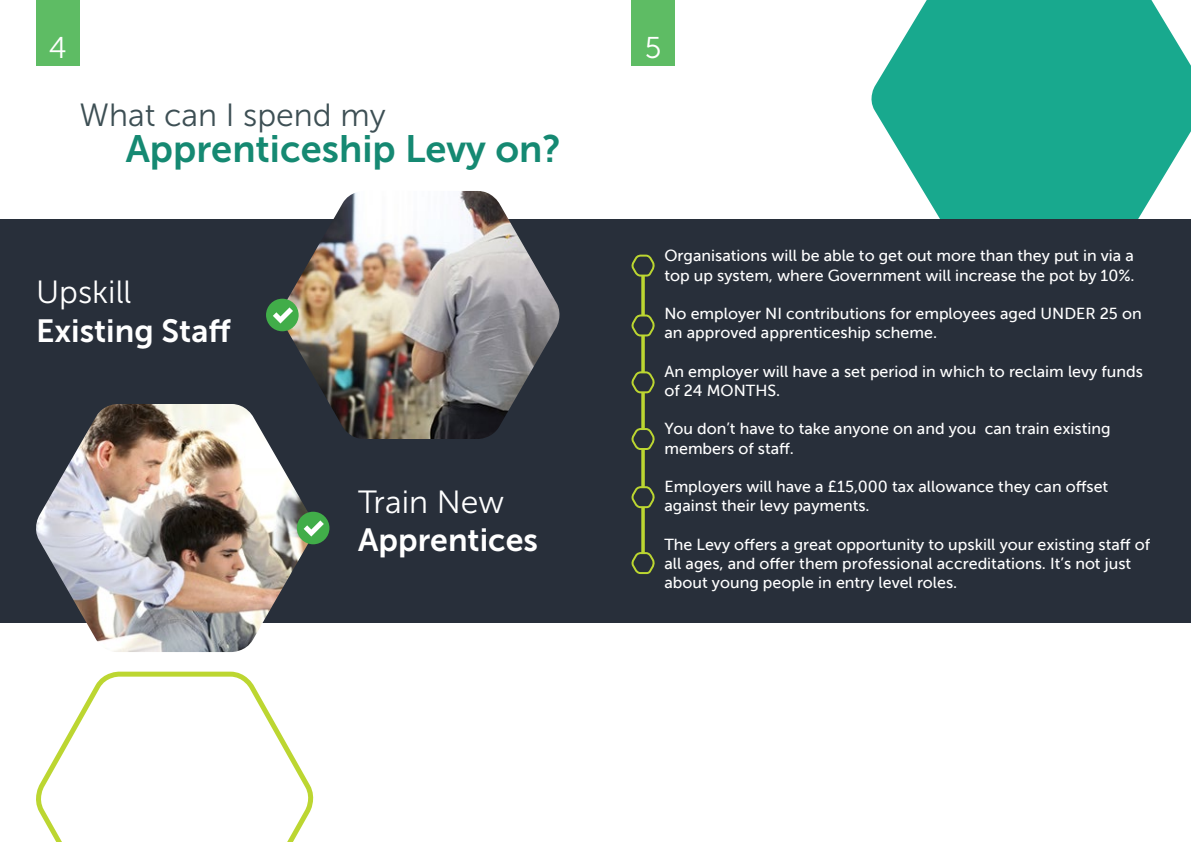
<style>
.page{position:relative;width:1191px;height:842px;background:#fff}
.page>*{position:absolute;margin:0;border:0;box-sizing:border-box;transform-origin:0 0}
.t1{font:38px "Museo Sans 700";color:#158972}
.t2{font:32px "Museo Sans 700";color:#fff}
.t3{font:32px "Museo Sans 300";color:#3d4f54}
.t4{font:32px "Museo Sans 300";color:#fff}
.t5{font:30px "Museo Sans 300";color:#fff}
.t6{font:16px/19.2px "Museo Sans 500";color:#fff}
</style>
<div class="page">
<div style="left:36px;top:0;width:43px;height:65px;background:#5ebc64"></div>
<div style="left:631px;top:0;width:44px;height:65px;background:#5ebc64"></div>
<svg style="left:871px;top:0;width:320px;height:219px;background:#39b59e"></svg>
<div style="left:0;top:219px;width:1191px;height:404px;background:#282f3a"></div>
<img style="left:36px;top:404px;width:280px;height:248px">
<img style="left:278px;top:191px;width:282px;height:248px">
<svg style="left:266px;top:299px;width:33px;height:32px"></svg>
<svg style="left:297px;top:512px;width:32px;height:32px"></svg>
<svg style="left:36px;top:671px;width:278px;height:171px"></svg>
<svg style="left:641px;top:280px;width:4px;height:271px"></svg>
<svg style="left:631px;top:254px;width:24px;height:26px"></svg>
<svg style="left:631px;top:313px;width:24px;height:27px"></svg>
<svg style="left:631px;top:370px;width:24px;height:27px"></svg>
<svg style="left:631px;top:427px;width:24px;height:27px"></svg>
<svg style="left:631px;top:485px;width:24px;height:27px"></svg>
<svg style="left:631px;top:551px;width:24px;height:23px"></svg>
<h3 class="t5" style="left:49px;top:32px;width:19px">4</h3>
<h3 class="t5" style="left:645px;top:32px;width:18px">5</h3>
<h2 class="t3" style="left:79px;top:97px;width:308px">What can I spend my</h2>
<h1 class="t1" style="left:126px;top:127px;width:437px">Apprenticeship Levy on?</h1>
<h2 class="t4" style="left:36px;top:275px;width:97px">Upskill</h2>
<h2 class="t2" style="left:36px;top:313px;width:196px">Existing Staff</h2>
<h2 class="t4" style="left:358px;top:485px;width:147px">Train New</h2>
<h2 class="t2" style="left:358px;top:522px;width:181px">Apprentices</h2>
<p class="t6" style="left:664px;top:246px;width:472px">Organisations will be able to get out more than they put in via a top up system, where Government will increase the pot by 10%.</p>
<p class="t6" style="left:664px;top:304px;width:479px">No employer NI contributions for employees aged UNDER 25 on an approved apprenticeship scheme.</p>
<p class="t6" style="left:664px;top:362px;width:480px">An employer will have a set period in which to reclaim levy funds of 24 MONTHS.</p>
<p class="t6" style="left:664px;top:419px;width:447px">You don’t have to take anyone on and you can train existing members of staff.</p>
<p class="t6" style="left:664px;top:477px;width:445px">Employers will have a £15,000 tax allowance they can offset against their levy payments.</p>
<p class="t6" style="left:664px;top:534px;width:487px">The Levy offers a great opportunity to upskill your existing staff of all ages, and offer them professional accreditations. It’s not just about young people in entry level roles.</p>
</div>
